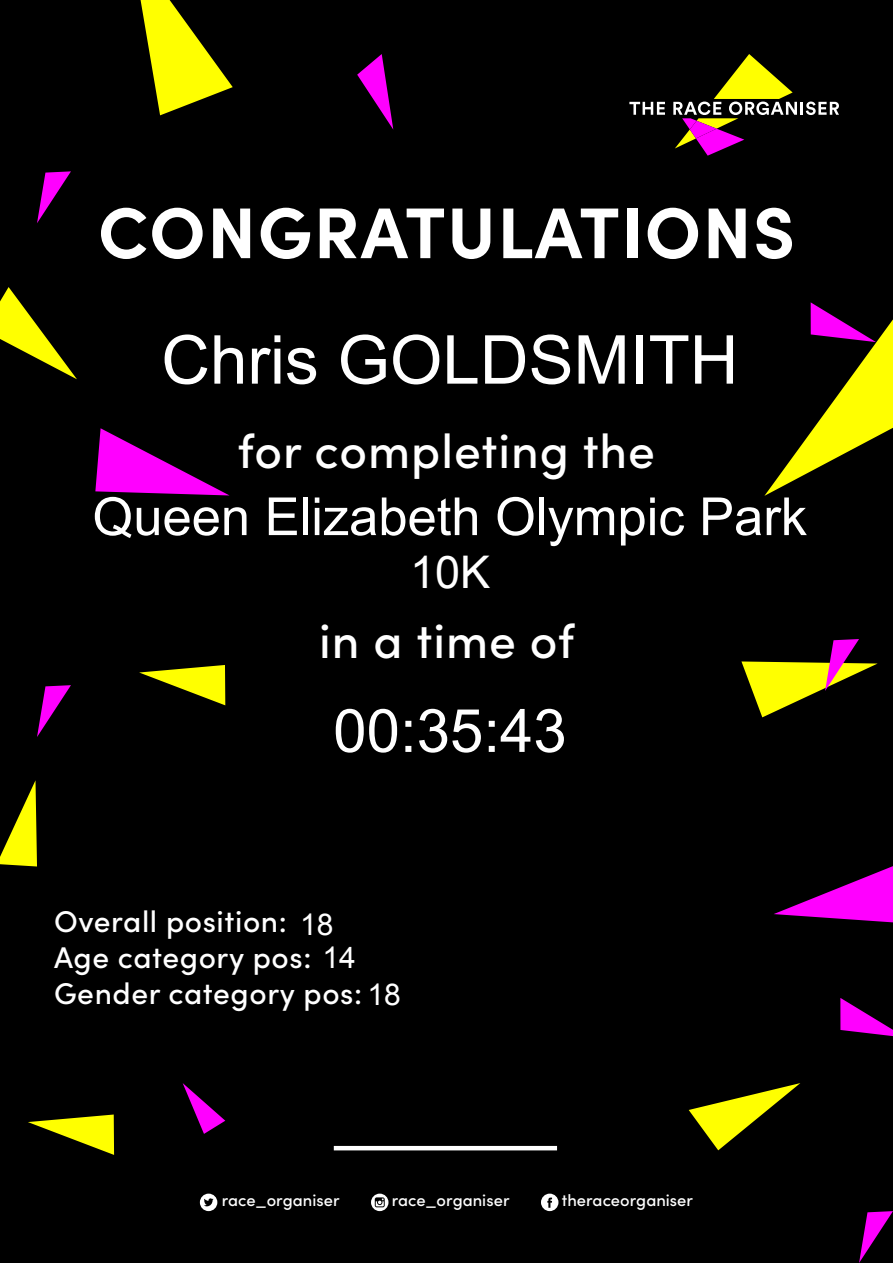
<style>
.page{position:relative;width:893px;height:1263px;background:#000}
.page>*{position:absolute;margin:0;border:0;box-sizing:border-box;transform-origin:0 0}
.t1{font:700 72px "Sofia Pro";letter-spacing:.02em;color:#fff}
.t2{font:67.5px "Arial";color:#fff}
.t3{font:60px "Arial";color:#fff}
.t4{font:52.5px "Arial";color:#fff}
.t5{font:500 48px "Sofia Pro";letter-spacing:.02em;color:#fff}
.t6{font:45px "Arial";color:#fff}
.t7{font:500 30px/36px "Sofia Pro";letter-spacing:.02em;color:#fff}
.t8{font:30px "Arial";color:#fff}
.t9{font:500 16.5px "Sofia Pro";color:#fff}
.s1{font-family:"Arial";font-weight:400}
</style>
<div class="page">
<svg style="left:629px;top:102px;width:36px;height:13px"></svg>
<svg style="left:673px;top:54px;width:166px;height:102px"></svg>
<hr style="left:334px;top:1146px;width:223px;height:4px;background:#fff">
<svg style="left:139px;top:665px;width:86px;height:40px"></svg>
<svg style="left:0;top:780px;width:37px;height:86px"></svg>
<svg style="left:28px;top:1114px;width:86px;height:41px"></svg>
<svg style="left:141px;top:0;width:92px;height:115px"></svg>
<svg style="left:689px;top:1083px;width:111px;height:67px"></svg>
<svg style="left:0;top:287px;width:77px;height:92px"></svg>
<svg style="left:774px;top:866px;width:119px;height:56px"></svg>
<svg style="left:95px;top:428px;width:134px;height:67px"></svg>
<svg style="left:764px;top:302px;width:129px;height:194px"></svg>
<svg style="left:840px;top:998px;width:53px;height:38px"></svg>
<svg style="left:37px;top:685px;width:34px;height:52px"></svg>
<svg style="left:741px;top:639px;width:137px;height:78px"></svg>
<svg style="left:37px;top:171px;width:34px;height:52px"></svg>
<svg style="left:859px;top:1211px;width:34px;height:52px"></svg>
<svg style="left:357px;top:54px;width:36px;height:75px"></svg>
<svg style="left:183px;top:1083px;width:42px;height:51px"></svg>
<svg style="left:541px;top:1193px;width:17px;height:18px"></svg>
<svg style="left:200px;top:1193px;width:17px;height:18px"></svg>
<svg style="left:371px;top:1193px;width:17px;height:18px"></svg>
<h1 class="t1" style="left:98px;top:177px;width:699px">CONGRATULATIONS</h1>
<h2 class="t2" style="left:161px;top:323px;width:579px">Chris GOLDSMITH</h2>
<h3 class="t5" style="left:238px;top:416px;width:419px">for completing the</h3>
<h3 class="t4" style="left:93px;top:488px;width:716px">Queen Elizabeth Olympic Park</h3>
<h3 class="t6" style="left:410px;top:548px;width:82px">10K</h3>
<h3 class="t5" style="left:319px;top:605px;width:257px">in a time of</h3>
<h3 class="t3" style="left:333px;top:698px;width:235px">00:35:43</h3>
<p class="t7" style="left:54px;top:901px;width:348px">Overall position:<br>Age category pos: <span class="s1">14<br></span>Gender category pos: <span class="s1">18</span></p>
<p class="t8" style="left:300px;top:908px;width:35px">18</p>
<p class="t9" style="left:222px;top:1188px;width:119px">race_organiser</p>
<p class="t9" style="left:392px;top:1188px;width:119px">race_organiser</p>
<p class="t9" style="left:562px;top:1188px;width:133px">theraceorganiser</p>
</div>
